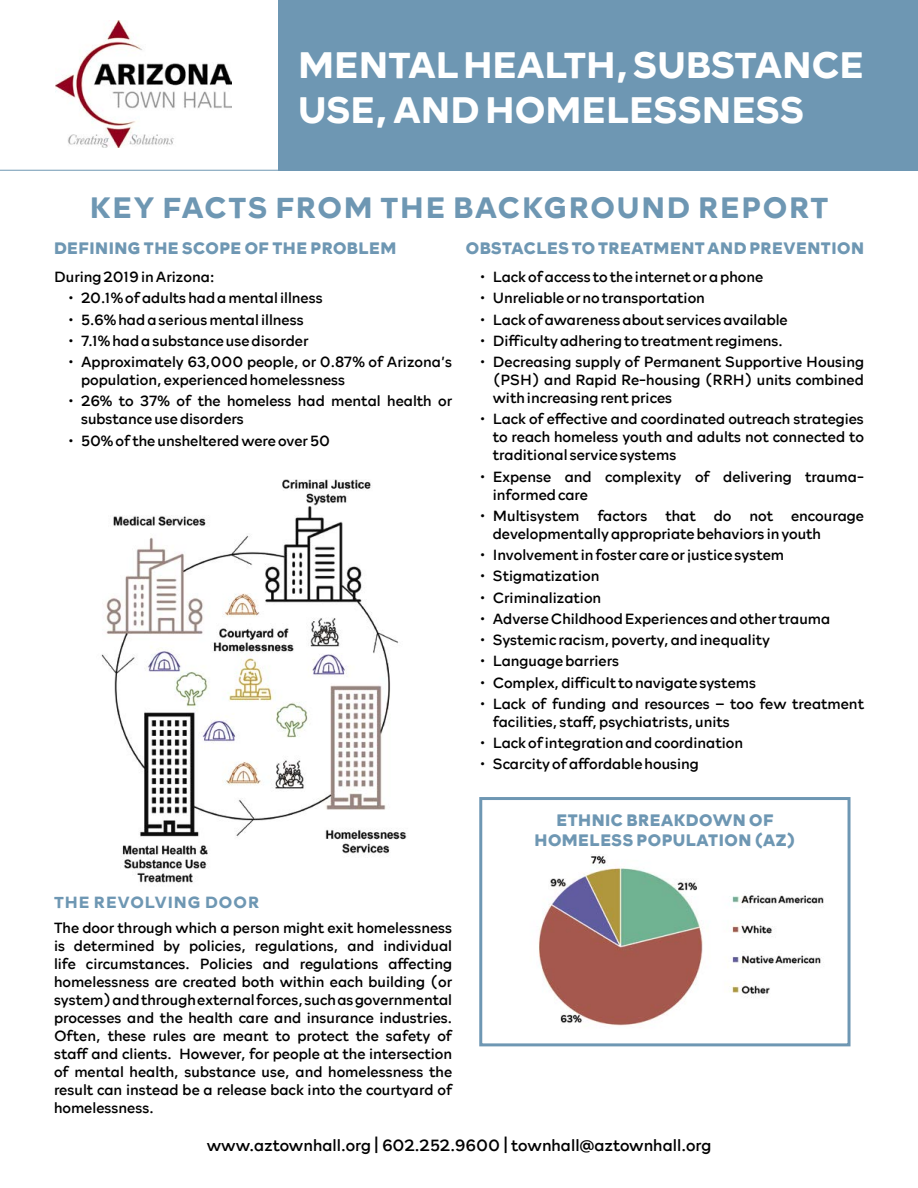
<style>
.page{position:relative;width:918px;height:1188px;background:#fff}
.page>*{position:absolute;margin:0;border:0;box-sizing:border-box;transform-origin:0 0}
.t1{font:700 37.5px/45px "Rockford Sans";color:#fff}
.t2{font:700 30px "Rockford Sans";letter-spacing:.06em;color:#6e97b3}
.t3{font:800 16.5px/19.8px "Rockford Sans";letter-spacing:.03em;color:#6e97b3;text-align:center}
.t4{font:16.5px "Rockford Sans";color:#000}
.t5{font:700 16.5px "Rockford Sans";letter-spacing:.06em;color:#6e97b3}
.t6{font:15px/18px "Rockford Sans";color:#000}
</style>
<div class="page">
<img style="left:56px;top:21px;width:175px;height:127px">
<div style="left:279px;top:0;width:639px;height:171px;background:#6e97b3"></div>
<hr style="left:0;top:170px;width:918px;height:1px;background:#6e97b3">
<img style="left:538px;top:854px;width:286px;height:172px">
<div style="left:479px;top:797px;width:372px;height:249px;border:3px solid #6e97b3"></div>
<img style="left:101px;top:479px;width:306px;height:404px">
<h1 class="t1" style="left:298px;top:40px;width:567px">MENTAL HEALTH, SUBSTANCE<br>USE, AND HOMELESSNESS</h1>
<h2 class="t2" style="left:90px;top:185px;width:740px">KEY FACTS FROM THE BACKGROUND REPORT</h2>
<p class="t3" style="left:54px;top:238px;width:344px">DEFINING THE SCOPE OF THE PROBLEM</p>
<p class="t6" style="left:54px;top:267px;width:162px">During 2019 in Arizona:</p>
<p class="t6" style="left:68px;top:288px;width:257px">• 20.1% of adults had a mental illness</p>
<p class="t6" style="left:68px;top:309px;width:238px">• 5.6% had a serious mental illness</p>
<p class="t6" style="left:68px;top:331px;width:243px">• 7.1% had a substance use disorder</p>
<p class="t6" style="left:81px;top:352px;width:373px;text-indent:-14px">• Approximately 63,000 people, or 0.87% of Arizona’s population, experienced homelessness</p>
<p class="t6" style="left:81px;top:391px;width:373px;text-indent:-14px">• 26% to 37% of the homeless had mental health or substance use disorders</p>
<p class="t6" style="left:68px;top:430px;width:264px">• 50% of the unsheltered were over 50</p>
<p class="t3" style="left:466px;top:238px;width:400px">OBSTACLES TO TREATMENT AND PREVENTION</p>
<p class="t6" style="left:479px;top:267px;width:286px">• Lack of access to the internet or a phone</p>
<p class="t6" style="left:479px;top:288px;width:227px">• Unreliable or no transportation</p>
<p class="t6" style="left:479px;top:309px;width:310px">• Lack of awareness about services available</p>
<p class="t6" style="left:479px;top:331px;width:305px">• Difficulty adhering to treatment regimens.</p>
<p class="t6" style="left:493px;top:352px;width:373px;text-align:justify;text-indent:-14px">• Decreasing supply of Permanent Supportive Housing (PSH) and Rapid Re-housing (RRH) units combined with increasing rent prices</p>
<p class="t6" style="left:493px;top:409px;width:373px;text-align:justify;text-indent:-14px">• Lack of effective and coordinated outreach strategies to reach homeless youth and adults not connected to traditional service systems</p>
<p class="t6" style="left:493px;top:466px;width:373px;text-indent:-14px">• Expense and complexity of delivering trauma&shy;informed care</p>
<p class="t6" style="left:493px;top:506px;width:373px;text-indent:-14px">• Multisystem factors that do not encourage developmentally appropriate behaviors in youth</p>
<p class="t6" style="left:479px;top:545px;width:306px">• Involvement in foster care or justice system</p>
<p class="t6" style="left:479px;top:566px;width:122px">• Stigmatization</p>
<p class="t6" style="left:479px;top:587px;width:124px">• Criminalization</p>
<p class="t6" style="left:479px;top:609px;width:353px">• Adverse Childhood Experiences and other trauma</p>
<p class="t6" style="left:479px;top:630px;width:292px">• Systemic racism, poverty, and inequality</p>
<p class="t6" style="left:479px;top:651px;width:141px">• Language barriers</p>
<p class="t6" style="left:479px;top:672px;width:278px">• Complex, difficult to navigate systems</p>
<p class="t6" style="left:493px;top:694px;width:373px;text-indent:-14px">• Lack of funding and resources – too few treatment facilities, staff, psychiatrists, units</p>
<p class="t6" style="left:479px;top:733px;width:265px">• Lack of integration and coordination</p>
<p class="t6" style="left:479px;top:754px;width:221px">• Scarcity of affordable housing</p>
<p class="t5" style="left:54px;top:890px;width:207px">THE REVOLVING DOOR</p>
<p class="t6" style="left:54px;top:918px;width:400px;text-align:justify">The door through which a person might exit homelessness is determined by policies, regulations, and individual life circumstances. Policies and regulations affecting homelessness are created both within each building (or system) and through external forces, such as governmental processes and the health care and insurance industries.<br>Often, these rules are meant to protect the safety of staff and clients. However, for people at the intersection of mental health, substance use, and homelessness the result can instead be a release back into the courtyard of homelessness.</p>
<p class="t3" style="left:535px;top:809px;width:262px">ETHNIC BREAKDOWN OF<br>HOMELESS POPULATION (AZ)</p>
<p class="t4" style="left:207px;top:1133px;width:506px">www.aztownhall.org | 602.252.9600 | townhall@aztownhall.org</p>
</div>
